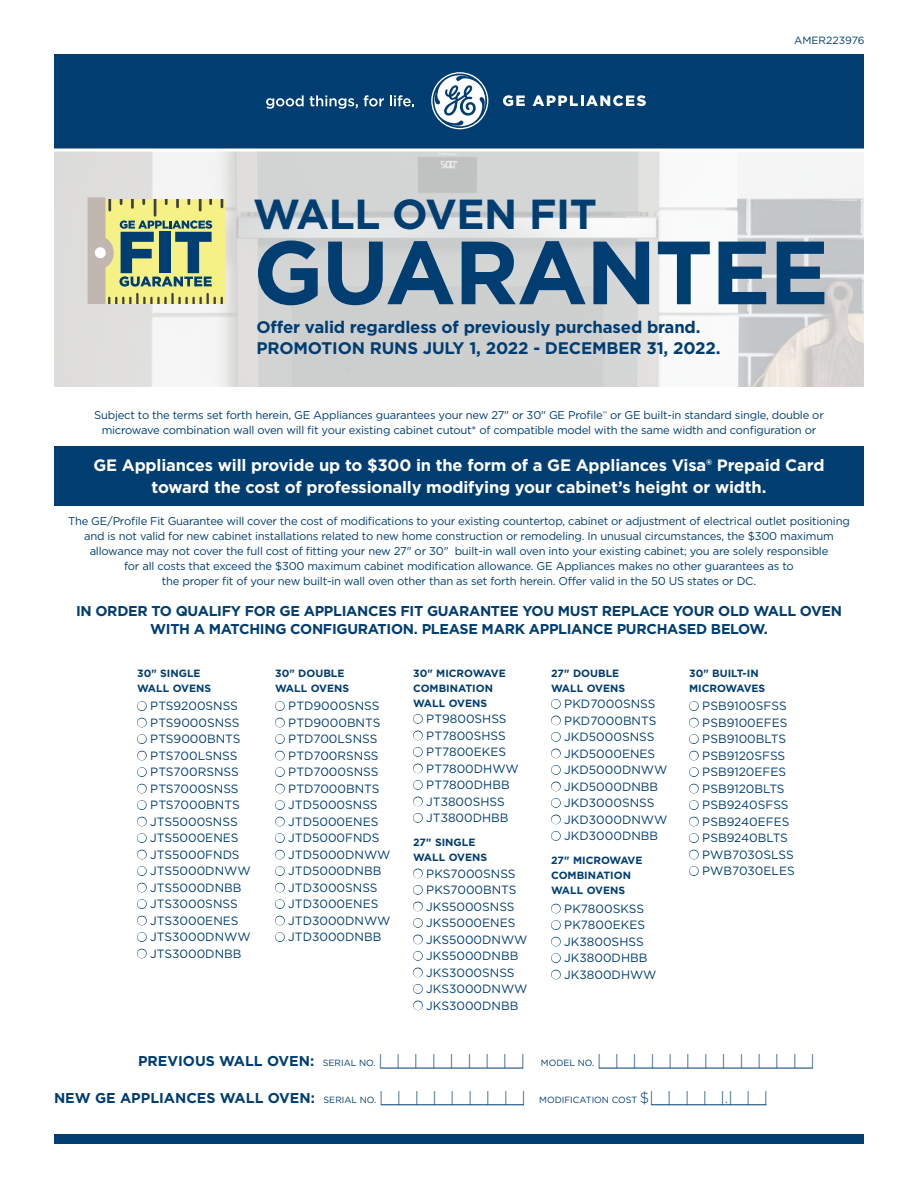
<style>
.page{position:relative;width:918px;height:1188px;background:#fff}
.page>*{position:absolute;margin:0;border:0;box-sizing:border-box;transform-origin:0 0}
.t1{font:700 89.55px "Gotham";letter-spacing:-.02em;color:#003d71}
.t2{font:700 42px "Gotham";letter-spacing:-.01em;color:#003d71}
.t3{font:700 16.8px "Gotham";letter-spacing:-.01em;color:#003d71}
.t4{font:700 16.5px/22.5px "Gotham";letter-spacing:-.01em;color:#fff;text-align:center}
.t5{font:300 15px "Gotham";color:#003d71}
.t6{font:700 14.25px/18px "Gotham";letter-spacing:-.02em;color:#003d71;text-align:center}
.listing_head{font:12px "Gotham";color:#003d71}
.t7{font:11.25px/15px "Gotham";letter-spacing:-.02em;color:#003d71;text-align:center}
.listing_head-2{font:700 10.5px/15px "Gotham";color:#003d71}
.t8{font:10.5px "Gotham";color:#003d71}
.t9{font:9px "Gotham";color:#003d71}
.s1{font-weight:700;font-size:14.25px}
.s2{font-weight:400;font-size:9px}
.s3{font-weight:300;font-size:15px}
</style>
<div class="page">
<img style="left:54px;top:148px;width:810px;height:239px">
<div style="left:54px;top:1134px;width:810px;height:10px;background:#003d71"></div>
<div style="left:54px;top:446px;width:810px;height:60px;background:#003d71"></div>
<div style="left:54px;top:54px;width:810px;height:94px;background:#003d71"></div>
<hr style="left:38px;top:149px;width:852px;height:3px;background:#fff">
<svg style="left:431px;top:72px;width:57px;height:57px"></svg>
<svg style="left:503px;top:95px;width:22px;height:11px"></svg>
<svg style="left:533px;top:95px;width:113px;height:11px"></svg>
<svg style="left:266px;top:95px;width:38px;height:14px"></svg>
<svg style="left:310px;top:95px;width:48px;height:14px"></svg>
<svg style="left:364px;top:95px;width:20px;height:11px"></svg>
<svg style="left:390px;top:95px;width:24px;height:11px"></svg>
<svg style="left:88px;top:197px;width:137px;height:107px;background:#b3bc87"></svg>
<hr style="left:380px;top:1068px;width:143px;height:1px;background:#003d71">
<hr style="left:381px;top:1104px;width:143px;height:1px;background:#003d71">
<hr style="left:599px;top:1068px;width:214px;height:1px;background:#003d71">
<hr style="left:651px;top:1104px;width:115px;height:1px;background:#003d71">
<p class="t8" style="left:794px;top:34px;width:72px">AMER223976</p>
<p class="t2" style="left:253px;top:186px;width:345px">WALL OVEN FIT</p>
<p class="t1" style="left:253px;top:213px;width:577px">GUARANTEE</p>
<p class="t3" style="left:256px;top:316px;width:446px">Offer valid regardless of previously purchased brand.</p>
<p class="t3" style="left:256px;top:337px;width:466px">PROMOTION RUNS JULY 1, 2022 - DECEMBER 31, 2022.</p>
<p class="t7" style="left:94px;top:408px;width:731px">Subject to the terms set forth herein, GE Appliances guarantees your new 27" or 30" GE Profile<sup>™</sup> or GE built-in standard single, double or microwave combination wall oven will fit your existing cabinet cutout* of compatible model with the same width and configuration or</p>
<p class="t4" style="left:93px;top:454px;width:733px">GE Appliances will provide up to $300 in the form of a GE Appliances Visa® Prepaid Card toward the cost of professionally modifying your cabinet’s height or width.</p>
<p class="t7" style="left:68px;top:513px;width:783px">The GE/Profile Fit Guarantee will cover the cost of modifications to your existing countertop, cabinet or adjustment of electrical outlet positioning and is not valid for new cabinet installations related to new home construction or remodeling. In unusual circumstances, the $300 maximum allowance may not cover the full cost of fitting your new 27" or 30" built-in wall oven into your existing cabinet; you are solely responsible<br>for all costs that exceed the $300 maximum cabinet modification allowance. GE Appliances makes no other guarantees as to<br>the proper fit of your new built-in wall oven other than as set forth herein. Offer valid in the 50 US states or DC.</p>
<p class="t6" style="left:76px;top:602px;width:767px">IN ORDER TO QUALIFY FOR GE APPLIANCES FIT GUARANTEE YOU MUST REPLACE YOUR OLD WALL OVEN<br>WITH A MATCHING CONFIGURATION. PLEASE MARK APPLIANCE PURCHASED BELOW.</p>
<p class="listing_head-2" style="left:137px;top:665px;width:75px">30" SINGLE<br>WALL OVENS</p>
<p class="listing_head" style="left:137px;top:698px;width:102px">● PTS9200SNSS</p>
<p class="listing_head" style="left:137px;top:715px;width:104px">● PTS9000SNSS</p>
<p class="listing_head" style="left:137px;top:731px;width:105px">● PTS9000BNTS</p>
<p class="listing_head" style="left:137px;top:748px;width:102px">● PTS700LSNSS</p>
<p class="listing_head" style="left:137px;top:764px;width:103px">● PTS700RSNSS</p>
<p class="listing_head" style="left:137px;top:781px;width:103px">● PTS7000SNSS</p>
<p class="listing_head" style="left:137px;top:797px;width:104px">● PTS7000BNTS</p>
<p class="listing_head" style="left:137px;top:814px;width:102px">● JTS5000SNSS</p>
<p class="listing_head" style="left:137px;top:830px;width:103px">● JTS5000ENES</p>
<p class="listing_head" style="left:137px;top:847px;width:104px">● JTS5000FNDS</p>
<p class="listing_head" style="left:137px;top:863px;width:115px">● JTS5000DNWW</p>
<p class="listing_head" style="left:137px;top:880px;width:106px">● JTS5000DNBB</p>
<p class="listing_head" style="left:137px;top:896px;width:102px">● JTS3000SNSS</p>
<p class="listing_head" style="left:137px;top:913px;width:103px">● JTS3000ENES</p>
<p class="listing_head" style="left:137px;top:929px;width:115px">● JTS3000DNWW</p>
<p class="listing_head" style="left:137px;top:946px;width:106px">● JTS3000DNBB</p>
<p class="listing_head-2" style="left:275px;top:665px;width:75px">30" DOUBLE<br>WALL OVENS</p>
<p class="listing_head" style="left:275px;top:698px;width:106px">● PTD9000SNSS</p>
<p class="listing_head" style="left:275px;top:715px;width:107px">● PTD9000BNTS</p>
<p class="listing_head" style="left:275px;top:731px;width:104px">● PTD700LSNSS</p>
<p class="listing_head" style="left:275px;top:748px;width:105px">● PTD700RSNSS</p>
<p class="listing_head" style="left:275px;top:764px;width:105px">● PTD7000SNSS</p>
<p class="listing_head" style="left:275px;top:781px;width:106px">● PTD7000BNTS</p>
<p class="listing_head" style="left:275px;top:797px;width:104px">● JTD5000SNSS</p>
<p class="listing_head" style="left:275px;top:814px;width:105px">● JTD5000ENES</p>
<p class="listing_head" style="left:275px;top:830px;width:106px">● JTD5000FNDS</p>
<p class="listing_head" style="left:275px;top:847px;width:117px">● JTD5000DNWW</p>
<p class="listing_head" style="left:275px;top:863px;width:108px">● JTD5000DNBB</p>
<p class="listing_head" style="left:275px;top:880px;width:104px">● JTD3000SNSS</p>
<p class="listing_head" style="left:275px;top:896px;width:105px">● JTD3000ENES</p>
<p class="listing_head" style="left:275px;top:913px;width:117px">● JTD3000DNWW</p>
<p class="listing_head" style="left:275px;top:929px;width:108px">● JTD3000DNBB</p>
<p class="listing_head-2" style="left:413px;top:665px;width:94px">30" MICROWAVE<br>COMBINATION<br>WALL OVENS</p>
<p class="listing_head" style="left:413px;top:711px;width:95px">● PT9800SHSS</p>
<p class="listing_head" style="left:413px;top:728px;width:94px">● PT7800SHSS</p>
<p class="listing_head" style="left:413px;top:744px;width:95px">● PT7800EKES</p>
<p class="listing_head" style="left:413px;top:761px;width:107px">● PT7800DHWW</p>
<p class="listing_head" style="left:413px;top:777px;width:98px">● PT7800DHBB</p>
<p class="listing_head" style="left:413px;top:794px;width:93px">● JT3800SHSS</p>
<p class="listing_head" style="left:413px;top:810px;width:97px">● JT3800DHBB</p>
<p class="listing_head-2" style="left:413px;top:835px;width:75px">27" SINGLE<br>WALL OVENS</p>
<p class="listing_head" style="left:413px;top:866px;width:104px">● PKS7000SNSS</p>
<p class="listing_head" style="left:413px;top:882px;width:105px">● PKS7000BNTS</p>
<p class="listing_head" style="left:413px;top:899px;width:103px">● JKS5000SNSS</p>
<p class="listing_head" style="left:413px;top:915px;width:104px">● JKS5000ENES</p>
<p class="listing_head" style="left:413px;top:932px;width:116px">● JKS5000DNWW</p>
<p class="listing_head" style="left:413px;top:948px;width:107px">● JKS5000DNBB</p>
<p class="listing_head" style="left:413px;top:965px;width:103px">● JKS3000SNSS</p>
<p class="listing_head" style="left:413px;top:981px;width:116px">● JKS3000DNWW</p>
<p class="listing_head" style="left:413px;top:998px;width:107px">● JKS3000DNBB</p>
<p class="listing_head-2" style="left:551px;top:665px;width:75px">27" DOUBLE<br>WALL OVENS</p>
<p class="listing_head" style="left:551px;top:696px;width:106px">● PKD7000SNSS</p>
<p class="listing_head" style="left:551px;top:713px;width:107px">● PKD7000BNTS</p>
<p class="listing_head" style="left:551px;top:729px;width:105px">● JKD5000SNSS</p>
<p class="listing_head" style="left:551px;top:746px;width:106px">● JKD5000ENES</p>
<p class="listing_head" style="left:551px;top:762px;width:118px">● JKD5000DNWW</p>
<p class="listing_head" style="left:551px;top:779px;width:109px">● JKD5000DNBB</p>
<p class="listing_head" style="left:551px;top:795px;width:105px">● JKD3000SNSS</p>
<p class="listing_head" style="left:551px;top:812px;width:118px">● JKD3000DNWW</p>
<p class="listing_head" style="left:551px;top:828px;width:109px">● JKD3000DNBB</p>
<p class="listing_head-2" style="left:551px;top:853px;width:93px">27" MICROWAVE<br>COMBINATION<br>WALL OVENS</p>
<p class="listing_head" style="left:551px;top:901px;width:94px">● PK7800SKSS</p>
<p class="listing_head" style="left:551px;top:917px;width:95px">● PK7800EKES</p>
<p class="listing_head" style="left:551px;top:934px;width:94px">● JK3800SHSS</p>
<p class="listing_head" style="left:551px;top:950px;width:98px">● JK3800DHBB</p>
<p class="listing_head" style="left:551px;top:967px;width:107px">● JK3800DHWW</p>
<p class="listing_head-2" style="left:689px;top:665px;width:78px">30" BUILT-IN<br>MICROWAVES</p>
<p class="listing_head" style="left:689px;top:698px;width:99px">● PSB9100SFSS</p>
<p class="listing_head" style="left:689px;top:715px;width:100px">● PSB9100EFES</p>
<p class="listing_head" style="left:689px;top:731px;width:98px">● PSB9100BLTS</p>
<p class="listing_head" style="left:689px;top:748px;width:98px">● PSB9120SFSS</p>
<p class="listing_head" style="left:689px;top:764px;width:98px">● PSB9120EFES</p>
<p class="listing_head" style="left:689px;top:781px;width:97px">● PSB9120BLTS</p>
<p class="listing_head" style="left:689px;top:797px;width:101px">● PSB9240SFSS</p>
<p class="listing_head" style="left:689px;top:814px;width:102px">● PSB9240EFES</p>
<p class="listing_head" style="left:689px;top:830px;width:100px">● PSB9240BLTS</p>
<p class="listing_head" style="left:689px;top:847px;width:106px">● PWB7030SLSS</p>
<p class="listing_head" style="left:689px;top:863px;width:107px">● PWB7030ELES</p>
<p class="t5" style="left:138px;top:1052px;width:678px"><span class="s1">PREVIOUS WALL OVEN:</span> <span class="s2">SERIAL NO.</span> | | | | | | | | | <span class="s2">MODEL NO.</span> | | | | | | | | | | | | |</p>
<p class="t9" style="left:54px;top:1094px;width:716px"><span class="s1">NEW GE APPLIANCES WALL OVEN:</span> SERIAL NO. <span class="s3">| | | | | | | | |</span> MODIFICATION COST <span class="s3">$| | | | |.| | |</span></p>
</div>
